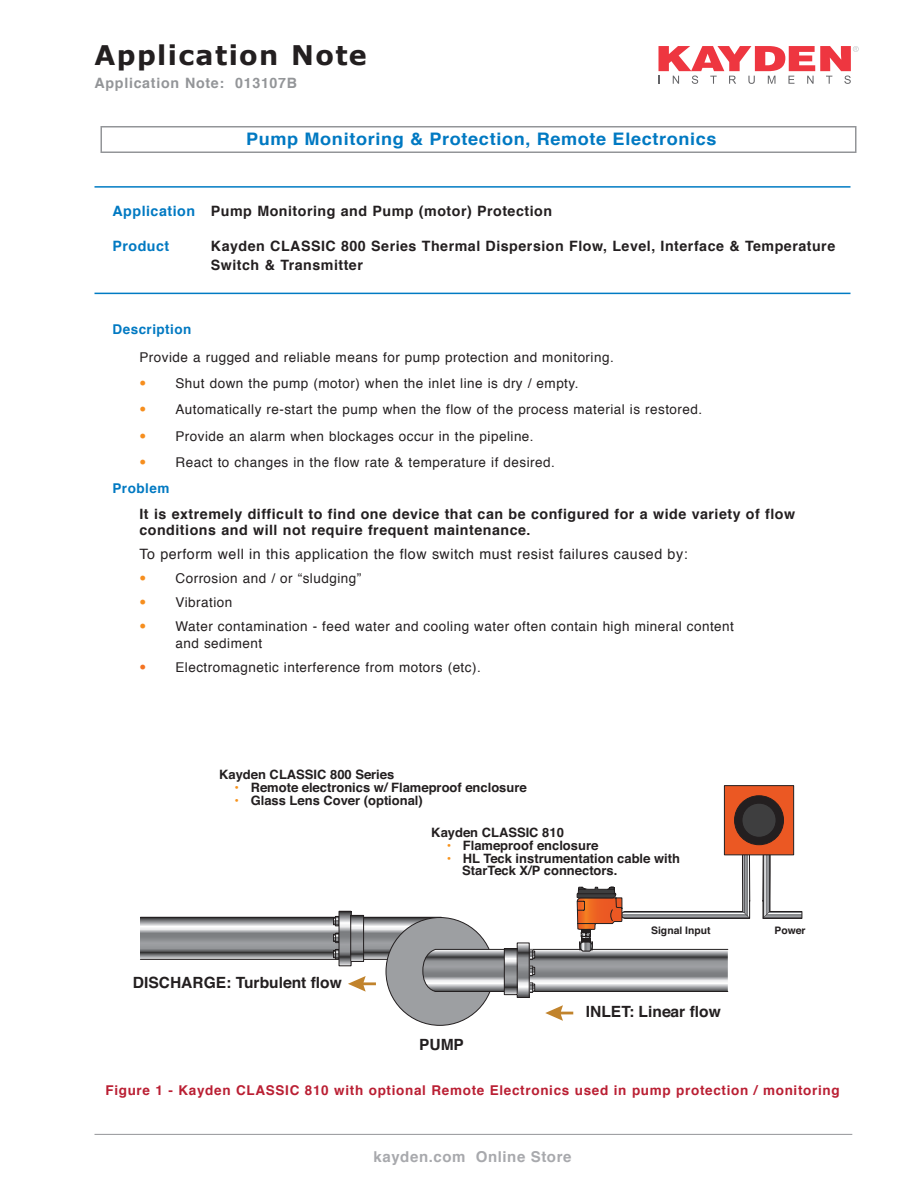
<style>
.page{position:relative;width:918px;height:1188px;background:#fff}
.page>*{position:absolute;margin:0;border:0;box-sizing:border-box;transform-origin:0 0}
.t1{font:700 27px "Verdana";letter-spacing:.05em;color:#231f20}
.Head{font:700 17.25px "Helvetica";letter-spacing:.035em;color:#0079c2;scale:1.05 1}
.t2{font:700 15.45px "Helvetica";color:#231f20}
.t3{font:700 15px "Helvetica";letter-spacing:.04em;color:#a8a9ad}
.body_Sub_Head{font:700 14.25px/19.5px "Helvetica";letter-spacing:.035em;color:#231f20}
.body_text{font:700 14.25px/16.5px "Helvetica";letter-spacing:.035em;color:#231f20}
.body_text-2{font:14.25px "Helvetica";letter-spacing:.035em;color:#231f20}
.main_heading_blue{font:700 14.25px "Helvetica";letter-spacing:.05em;color:#939598}
.body_Sub_Head-2{font:700 14.25px "Helvetica";letter-spacing:.035em;color:#0079c2}
.body_text_bullet{font:13.5px/16.5px "Helvetica";letter-spacing:.035em;color:#231f20}
.body_Sub_Head-3{font:700 13.5px "Helvetica";letter-spacing:.05em;color:#ba1f33}
.Body_Text{font:700 13.5px "Helvetica";letter-spacing:.035em;color:#0079c2}
.t4{font:700 12.9px/12.9px "Helvetica";color:#231f20}
.t5{font:700 10.35px "Helvetica";color:#231f20}
.s1{color:#0079c2}
.s2{font-weight:300;color:#f68e1e}
.s3{font-weight:300;color:#f47321}
.s4{color:#f7931d}
</style>
<div class="page">
<hr style="left:94px;top:1134px;width:758px;height:1px;background:#939598">
<svg style="left:658px;top:46px;width:201px;height:38px"></svg>
<hr style="left:94px;top:186px;width:756px;height:2px;background:#007bc3">
<hr style="left:94px;top:293px;width:756px;height:1px;background:#007bc3">
<svg style="left:142px;top:919px;width:280px;height:39px;background:#97999b"></svg>
<div style="left:140px;top:917px;width:302px;height:43px;border:1px solid #231f20"></div>
<div style="left:386px;top:918px;width:108px;height:107px;background:#9d9fa2;border-radius:50%"></div>
<svg style="left:333px;top:916px;width:6px;height:10px"></svg>
<svg style="left:333px;top:933px;width:6px;height:10px"></svg>
<svg style="left:333px;top:949px;width:6px;height:10px"></svg>
<svg style="left:341px;top:913px;width:8px;height:51px"></svg>
<div style="left:339px;top:911px;width:12px;height:55px;border:1px solid #231f20"></div>
<div style="left:529px;top:983px;width:4px;height:10px;border:1px solid #231f20"></div>
<svg style="left:519px;top:992px;width:9px;height:4px"></svg>
<div style="left:517px;top:943px;width:13px;height:55px;border:1px solid #231f20"></div>
<svg style="left:348px;top:976px;width:28px;height:16px"></svg>
<svg style="left:545px;top:1005px;width:28px;height:16px"></svg>
<svg style="left:352px;top:917px;width:10px;height:43px"></svg>
<div style="left:350px;top:915px;width:14px;height:47px;border:1px solid #231f20"></div>
<div style="left:504px;top:949px;width:13px;height:46px;background:#babbbe"></div>
<div style="left:504px;top:948px;width:14px;height:47px;border:1px solid #231f20"></div>
<svg style="left:422px;top:854px;width:328px;height:138px"></svg>
<svg style="left:762px;top:854px;width:41px;height:65px"></svg>
<div style="left:724px;top:785px;width:70px;height:70px;background:#eb5823;border:1px solid #231f20"></div>
<div style="left:735px;top:796px;width:49px;height:49px;background:#231f20;border-radius:50%"></div>
<div style="left:734px;top:795px;width:50px;height:50px;border:1px solid #231f20;border-radius:50%"></div>
<div style="left:742px;top:803px;width:34px;height:34px;background:#3e3e3f;border-radius:50%"></div>
<div style="left:742px;top:803px;width:34px;height:35px;border:1px solid #231f20;border-radius:50%"></div>
<div style="left:100px;top:126px;width:756px;height:27px;border:2px solid #939598"></div>
<p class="t1" style="left:94px;top:36px;width:274px">Application Note</p>
<p class="main_heading_blue" style="left:94px;top:72px;width:204px">Application Note: 013107B</p>
<p class="Head" style="left:246px;top:125px;width:450px">Pump Monitoring &amp; Protection, Remote Electronics</p>
<p class="body_Sub_Head" style="left:112px;top:202px;width:441px"><span class="s1">Application</span> Pump Monitoring and Pump (motor) Protection</p>
<p class="body_Sub_Head-2" style="left:112px;top:234px;width:58px">Product</p>
<p class="body_Sub_Head" style="left:211px;top:236px;width:626px">Kayden CLASSIC 800 Series Thermal Dispersion Flow, Level, Interface &amp; Temperature<br>Switch &amp; Transmitter</p>
<p class="Body_Text" style="left:112px;top:318px;width:80px">Description</p>
<p class="body_text_bullet" style="left:140px;top:349px;width:476px">Provide a rugged and reliable means for pump protection and monitoring.</p>
<p class="body_text_bullet" style="left:140px;top:376px;width:441px"><span class="s2">•</span> Shut down the pump (motor) when the inlet line is dry / empty.</p>
<p class="body_text_bullet" style="left:140px;top:402px;width:564px"><span class="s2">•</span> Automatically re-start the pump when the flow of the process material is restored.</p>
<p class="body_text_bullet" style="left:140px;top:428px;width:396px"><span class="s2">•</span> Provide an alarm when blockages occur in the pipeline.</p>
<p class="body_text_bullet" style="left:140px;top:454px;width:417px"><span class="s2">•</span> React to changes in the flow rate &amp; temperature if desired.</p>
<p class="Body_Text" style="left:112px;top:477px;width:58px">Problem</p>
<p class="body_text" style="left:140px;top:506px;width:657px">It is extremely difficult to find one device that can be configured for a wide variety of flow conditions and will not require frequent maintenance.</p>
<p class="body_text-2" style="left:140px;top:543px;width:550px">To perform well in this application the flow switch must resist failures caused by:</p>
<p class="body_text_bullet" style="left:140px;top:571px;width:223px"><span class="s2">•</span> Corrosion and / or “sludging”</p>
<p class="body_text_bullet" style="left:140px;top:595px;width:94px"><span class="s2">•</span> Vibration</p>
<p class="body_text_bullet" style="left:176px;top:619px;width:560px;text-indent:-36px"><span class="s2">•</span> Water contamination - feed water and cooling water often contain high mineral content and sediment</p>
<p class="body_text_bullet" style="left:140px;top:659px;width:343px"><span class="s3">•</span> Electromagnetic interference from motors (etc).</p>
<p class="t4" style="left:219px;top:768px;width:177px">Kayden CLASSIC 800 Series</p>
<p class="t4" style="left:235px;top:781px;width:294px"><span class="s4">•</span> Remote electronics w/ Flameproof enclosure</p>
<p class="t4" style="left:235px;top:794px;width:190px"><span class="s4">•</span> Glass Lens Cover (optional)</p>
<p class="t4" style="left:431px;top:826px;width:134px">Kayden CLASSIC 810</p>
<p class="t4" style="left:447px;top:839px;width:153px"><span class="s4">•</span> Flameproof enclosure</p>
<p class="t4" style="left:462px;top:852px;width:219px;text-indent:-15px"><span class="s4">•</span> HL Teck instrumentation cable with<br>StarTeck X/P connectors.</p>
<p class="t2" style="left:133px;top:970px;width:210px">DISCHARGE: Turbulent flow</p>
<p class="t2" style="left:419px;top:1032px;width:46px">PUMP</p>
<p class="t5" style="left:651px;top:922px;width:61px">Signal Input</p>
<p class="t2" style="left:586px;top:999px;width:136px">INLET: Linear flow</p>
<p class="t5" style="left:774px;top:922px;width:33px">Power</p>
<p class="body_Sub_Head-3" style="left:105px;top:1080px;width:736px">Figure 1 - Kayden CLASSIC 810 with optional Remote Electronics used in pump protection / monitoring</p>
<p class="t3" style="left:373px;top:1145px;width:200px">kayden.com Online Store</p>
</div>
